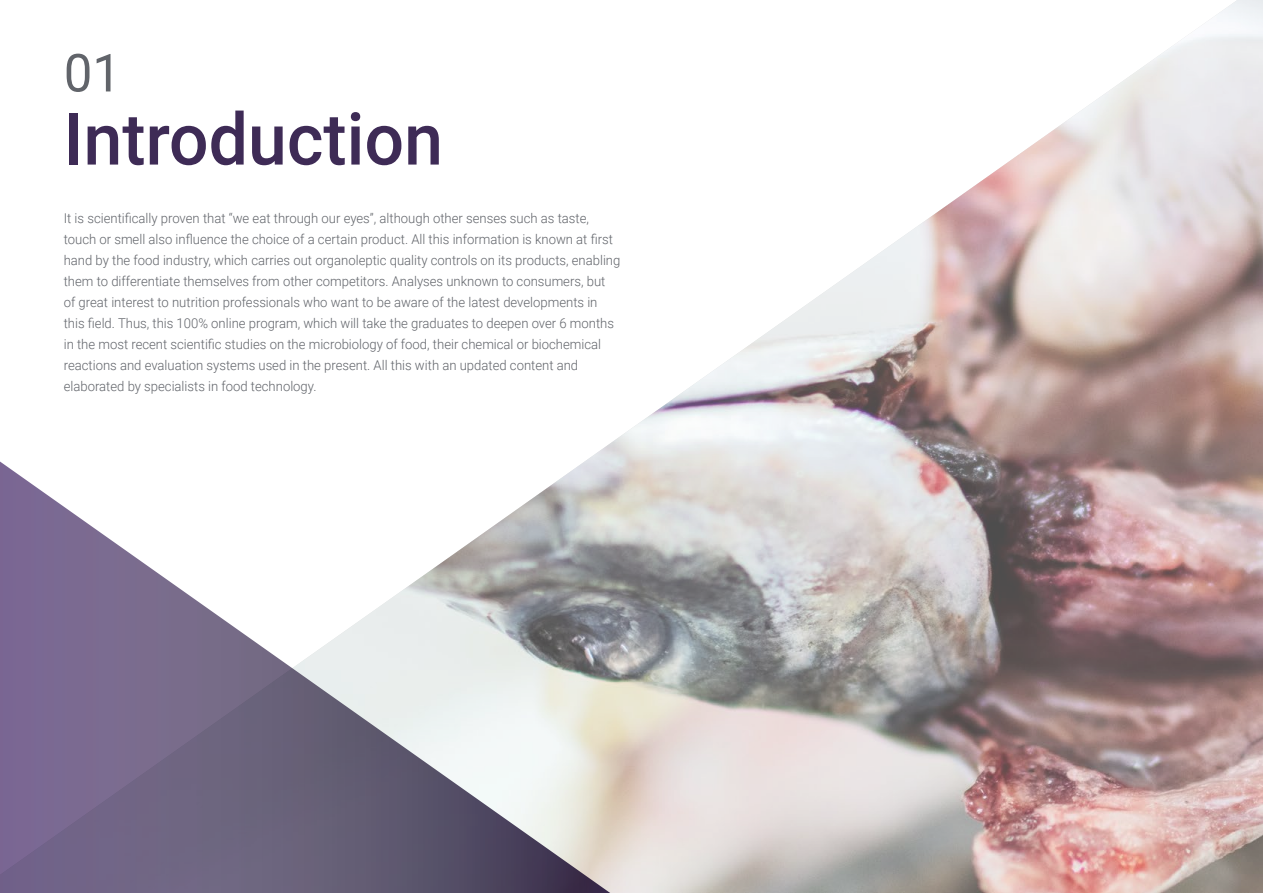
<style>
.page{position:relative;width:1263px;height:893px;background:#fff}
.page>*{position:absolute;margin:0;border:0;box-sizing:border-box;transform-origin:0 0}
.t1{font:500 72px "Roboto";color:#3e2b56}
.t2{font:52.5px "Roboto";color:#61646a}
.t3{font:300 13.5px/21px "Roboto";color:#61646a}
</style>
<div class="page">
<img style="left:607px;top:0;width:656px;height:893px">
<svg style="left:0;top:446px;width:640px;height:447px"></svg>
<h2 class="t2" style="left:64px;top:36px;width:59px">01</h2>
<h1 class="t1" style="left:64px;top:89px;width:381px">Introduction</h1>
<p class="t3" style="left:64px;top:207px;width:558px">It is scientifically proven that “we eat through our eyes”, although other senses such as taste, touch or smell also influence the choice of a certain product. All this information is known at first hand by the food industry, which carries out organoleptic quality controls on its products, enabling them to differentiate themselves from other competitors. Analyses unknown to consumers, but of great interest to nutrition professionals who want to be aware of the latest developments in this field. Thus, this 100% online program, which will take the graduates to deepen over 6 months in the most recent scientific studies on the microbiology of food, their chemical or biochemical reactions and evaluation systems used in the present. All this with an updated content and elaborated by specialists in food technology.</p>
</div>
